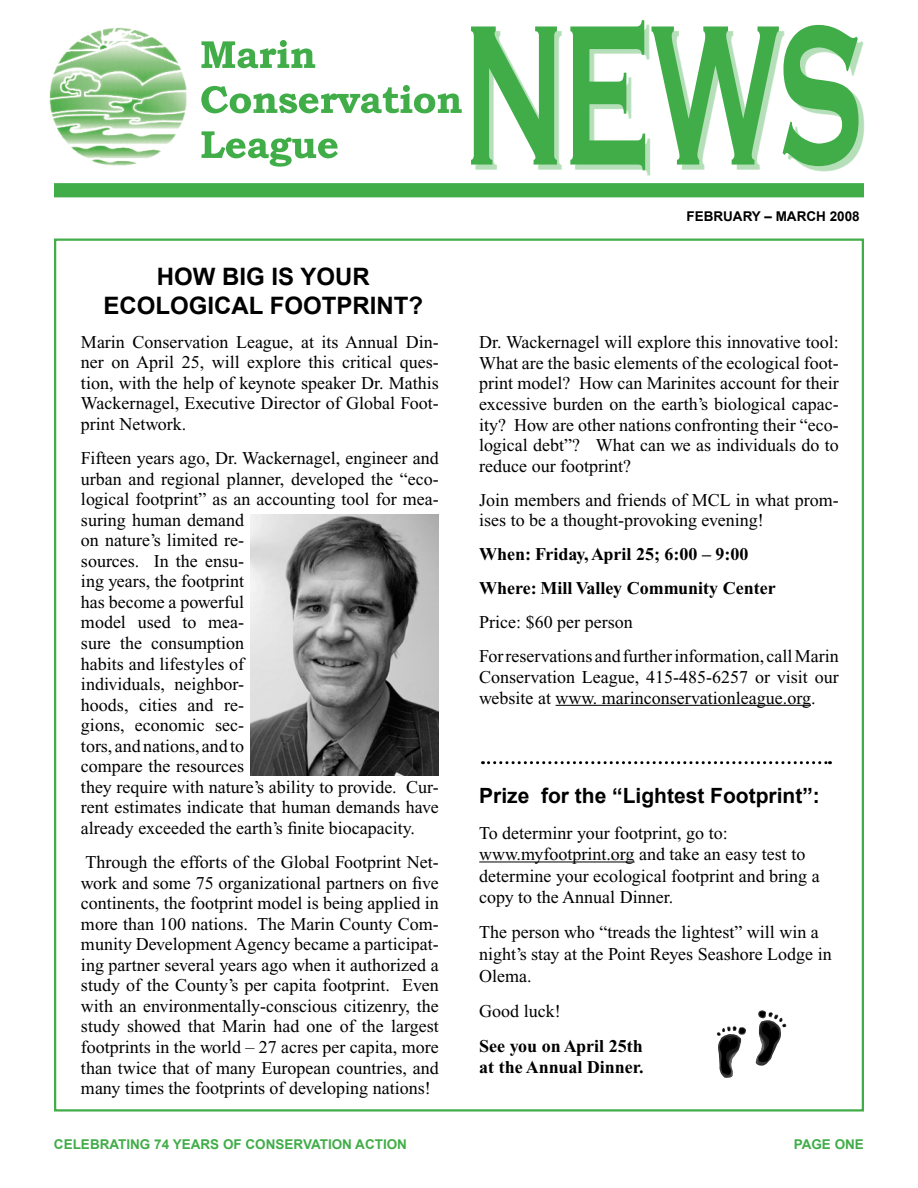
<style>
.page{position:relative;width:918px;height:1188px;background:#fff}
.page>*{position:absolute;margin:0;border:0;box-sizing:border-box;transform-origin:0 0}
.t1{font:700 24px/28.8px "Arial";color:#000;text-align:center}
.t2{font:700 21px "Arial";color:#000}
.t3{font:18px/20.5px "Times New Roman";color:#000}
.t4{font:700 18px/34px "Times New Roman";color:#000}
.t5{font:700 13.5px "Arial";color:#41ad49}
.t6{font:700 13.5px "Arial";color:#000}
</style>
<div class="page">
<img style="left:49px;top:27px;width:138px;height:139px">
<div style="left:54px;top:183px;width:810px;height:14px;background:#41ad49"></div>
<svg style="left:201px;top:40px;width:114px;height:28px"></svg>
<svg style="left:201px;top:85px;width:261px;height:28px"></svg>
<svg style="left:202px;top:131px;width:136px;height:36px"></svg>
<div style="left:474px;top:24px;width:391px;height:153px;background:#41ad49;opacity:.39"></div>
<svg style="left:471px;top:20px;width:388px;height:150px"></svg>
<svg style="left:482px;top:761px;width:348px;height:3px"></svg>
<hr style="left:556px;top:705px;width:255px;height:1px;background:#000">
<svg style="left:717px;top:1026px;width:29px;height:52px"></svg>
<svg style="left:756px;top:1010px;width:30px;height:56px"></svg>
<hr style="left:479px;top:862px;width:156px;height:1px;background:#000">
<img style="left:251px;top:515px;width:188px;height:260px">
<h1 class="t1" style="left:103px;top:263px;width:321px">HOW BIG IS YOUR<br>ECOLOGICAL FOOTPRINT?</h1>
<p class="t3" style="left:81px;top:332px;width:359px;text-align:justify">Marin Conservation League, at its Annual Din&shy;ner on April 25, will explore this critical ques&shy;tion, with the help of keynote speaker Dr. Mathis Wackernagel, Executive Director of Global Foot&shy;print Network.</p>
<p class="t3" style="left:81px;top:448px;width:359px">Fifteen years ago, Dr. Wackernagel, engineer and urban and regional planner, developed the “eco&shy;logical footprint” as an accounting tool for mea&shy;suring human demand<br>on nature’s limited re-<br>sources. In the ensu-<br>ing years, the footprint<br>has become a powerful<br>model used to mea-<br>sure the consumption<br>habits and lifestyles of<br>individuals, neighbor-<br>hoods, cities and re-<br>gions, economic sec-<br>tors, and nations, and to<br>compare the resources<br>they require with nature’s ability to provide. Cur&shy;rent estimates indicate that human demands have already exceeded the earth’s finite biocapacity.</p>
<p class="t3" style="left:81px;top:852px;width:359px;text-align:justify">Through the efforts of the Global Footprint Net&shy;work and some 75 organizational partners on five continents, the footprint model is being applied in more than 100 nations. The Marin County Com&shy;munity Development Agency became a participat&shy;ing partner several years ago when it authorized a study of the County’s per capita footprint. Even with an environmentally-conscious citizenry, the study showed that Marin had one of the largest footprints in the world – 27 acres per capita, more than twice that of many European countries, and many times the footprints of developing nations!</p>
<p class="t6" style="left:686px;top:207px;width:175px">FEBRUARY – MARCH 2008</p>
<p class="t3" style="left:479px;top:332px;width:361px;text-align:justify">Dr. Wackernagel will explore this innovative tool:<br>What are the basic elements of the ecological foot&shy;print model? How can Marinites account for their excessive burden on the earth’s biological capac&shy;ity? How are other nations confronting their “eco&shy;logical debt”? What can we as individuals do to reduce our footprint?</p>
<p class="t3" style="left:479px;top:489px;width:361px">Join members and friends of MCL in what prom&shy;ises to be a thought-provoking evening!</p>
<p class="t4" style="left:479px;top:537px;width:298px">When: Friday, April 25; 6:00 – 9:00<br>Where: Mill Valley Community Center</p>
<p class="t3" style="left:479px;top:605px;width:361px;line-height:34px">Price: $60 per person<br>For reservations and further information, call Marin</p>
<p class="t3" style="left:479px;top:667px;width:361px">Conservation League, 415-485-6257 or visit our website at www. marinconservationleague.org.</p>
<p class="t2" style="left:479px;top:782px;width:342px">Prize for the “Lightest Footprint”:</p>
<p class="t3" style="left:479px;top:822px;width:342px;line-height:21.6px">To determinr your footprint, go to: www.myfootprint.org and take an easy test to determine your ecological footprint and bring a copy to the Annual Dinner.</p>
<p class="t3" style="left:479px;top:922px;width:354px;line-height:21.6px">The person who “treads the lightest” will win a night’s stay at the Point Reyes Seashore Lodge in<br>Olema.</p>
<p class="t3" style="left:479px;top:1001px;width:83px">Good luck!</p>
<p class="t4" style="left:479px;top:1035px;width:166px;line-height:21.6px">See you on April 25th at the Annual Dinner.</p>
<p class="t5" style="left:54px;top:1135px;width:355px">CELEBRATING 74 YEARS OF CONSERVATION ACTION</p>
<p class="t5" style="left:794px;top:1135px;width:72px">PAGE ONE</p>
</div>
